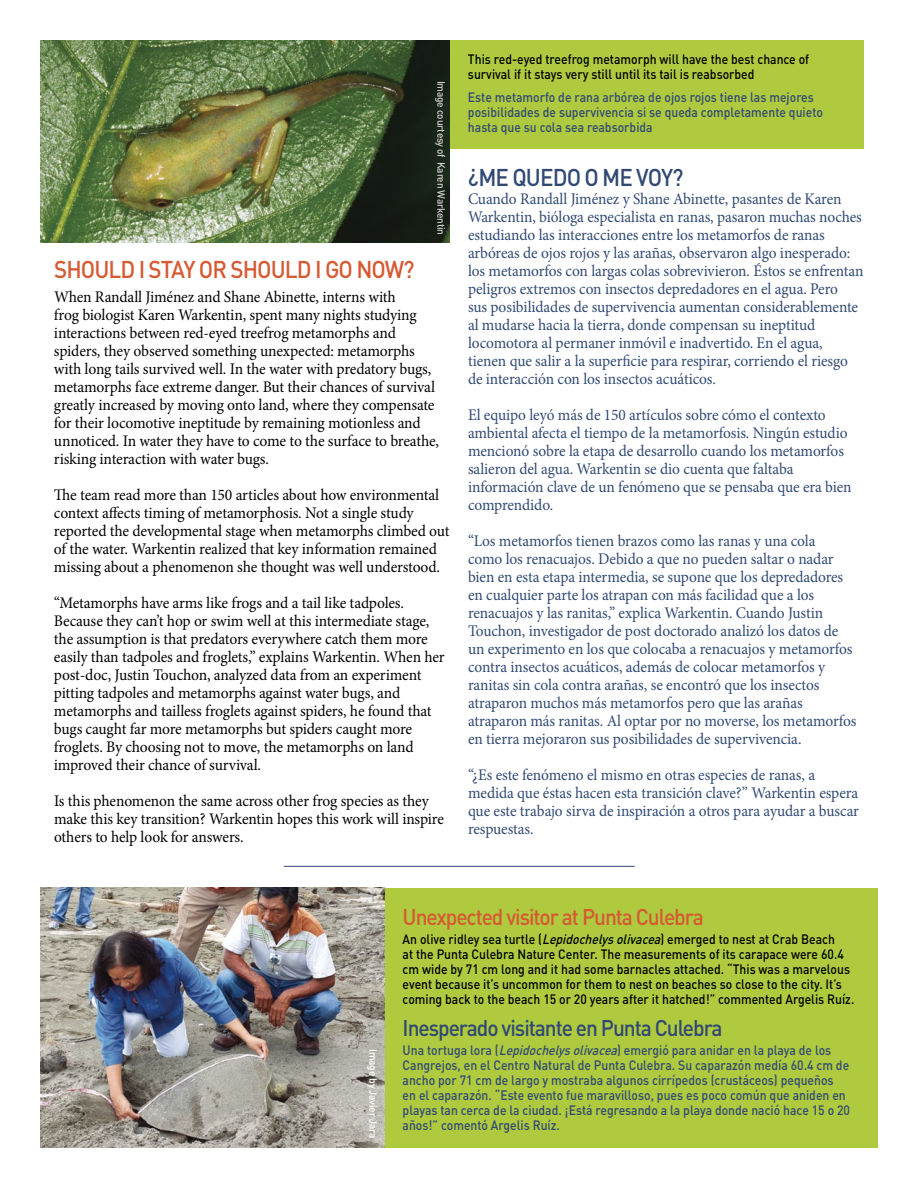
<style>
.page{position:relative;width:918px;height:1188px;background:#fff}
.page>*{position:absolute;margin:0;border:0;box-sizing:border-box;transform-origin:0 0}
.t1{font:500 24px "DIN Pro";letter-spacing:-.04em;color:#d65932;scale:.93 1}
.t2{font:500 24px "DIN Pro";letter-spacing:-.04em;color:#304973;scale:.93 1}
.t3{font:500 22.5px "DIN Pro";letter-spacing:-.05em;color:#304973;scale:.93 1}
.t4{font:500 22.5px "DIN Pro";letter-spacing:-.05em;color:#d65932;scale:.93 1}
.t5{font:16.2px/18px "Minion Pro";letter-spacing:-.005em;color:#304973;scale:.95 1}
.t6{font:16.2px/18px "Minion Pro";letter-spacing:-.005em;color:#000;scale:.95 1}
.t7{font:500 13.5px/15px "DIN Pro";color:#304973;scale:.9 1}
.t8{font:500 13.5px/15px "DIN Pro";color:#000;scale:.9 1}
.t9{font:500 10.5px "DIN Pro";letter-spacing:-.02em;color:#fff;scale:.96 1}
.s1{font-style:italic}
</style>
<div class="page">
<hr style="left:284px;top:866px;width:351px;height:1px;background:#304973">
<img style="left:40px;top:40px;width:410px;height:203px">
<div style="left:450px;top:40px;width:414px;height:109px;background:#afca3f"></div>
<div style="left:385px;top:888px;width:493px;height:260px;background:#afca3f"></div>
<img style="left:40px;top:888px;width:345px;height:260px">
<p class="t9" style="left:450px;top:81px;width:163px;rotate:90deg">Image courtesy of Karen Warkentin</p>
<h1 class="t1" style="left:54px;top:250px;width:116px">Should I stay</h1>
<h1 class="t1" style="left:199px;top:250px;width:234px">or should I go now?</h1>
<p class="t6" style="left:54px;top:288px;width:407px">When Randall Jiménez and Shane Abinette, interns with<br>frog biologist Karen Warkentin, spent many nights studying interactions between red-eyed treefrog metamorphs and spiders, they observed something unexpected: metamorphs with long tails survived well. In the water with predatory bugs, metamorphs face extreme danger. But their chances of survival greatly increased by moving onto land, where they compensate for their locomotive ineptitude by remaining motionless and unnoticed. In water they have to come to the surface to breathe, risking interaction with water bugs.</p>
<p class="t6" style="left:54px;top:486px;width:418px">The team read more than 150 articles about how environmental context affects timing of metamorphosis. Not a single study reported the developmental stage when metamorphs climbed out of the water. Warkentin realized that key information remained missing about a phenomenon she thought was well understood.</p>
<p class="t6" style="left:54px;top:594px;width:413px">“Metamorphs have arms like frogs and a tail like tadpoles.<br>Because they can’t hop or swim well at this intermediate stage, the assumption is that predators everywhere catch them more easily than tadpoles and froglets,” explains Warkentin. When her post-doc, Justin Touchon, analyzed data from an experiment pitting tadpoles and metamorphs against water bugs, and metamorphs and tailless froglets against spiders, he found that bugs caught far more metamorphs but spiders caught more froglets. By choosing not to move, the metamorphs on land improved their chance of survival.</p>
<p class="t6" style="left:54px;top:792px;width:412px">Is this phenomenon the same across other frog species as they make this key transition? Warkentin hopes this work will inspire others to help look for answers.</p>
<p class="t8" style="left:468px;top:50px;width:381px">This red-eyed treefrog metamorph will have the best chance of survival if it stays very still until its tail is reabsorbed</p>
<p class="t7" style="left:468px;top:88px;width:396px">Este metamorfo de rana arbórea de ojos rojos tiene las mejores posibilidades de supervivencia si se queda completamente quieto hasta que su cola sea reabsorbida</p>
<h1 class="t2" style="left:468px;top:158px;width:233px">¿Me quedo o me voy?</h1>
<p class="t5" style="left:468px;top:190px;width:418px">Cuando Randall Jiménez y Shane Abinette, pasantes de Karen Warkentin, bióloga especialista en ranas, pasaron muchas noches estudiando las interacciones entre los metamorfos de ranas arbóreas de ojos rojos y las arañas, observaron algo inesperado: los metamorfos con largas colas sobrevivieron. Éstos se enfrentan peligros extremos con insectos depredadores en el agua. Pero<br>sus posibilidades de supervivencia aumentan considerablemente al mudarse hacia la tierra, donde compensan su ineptitud locomotora al permaner inmóvil e inadvertido. En el agua, tienen que salir a la superficie para respirar, corriendo el riesgo de interacción con los insectos acuáticos.</p>
<p class="t5" style="left:468px;top:406px;width:405px">El equipo leyó más de 150 artículos sobre cómo el contexto ambiental afecta el tiempo de la metamorfosis. Ningún estudio mencionó sobre la etapa de desarrollo cuando los metamorfos salieron del agua. Warkentin se dio cuenta que faltaba información clave de un fenómeno que se pensaba que era bien comprendido.</p>
<p class="t5" style="left:468px;top:532px;width:411px">“Los metamorfos tienen brazos como las ranas y una cola<br>como los renacuajos. Debido a que no pueden saltar o nadar bien en esta etapa intermedia, se supone que los depredadores en cualquier parte los atrapan con más facilidad que a los renacuajos y las ranitas,” explica Warkentin. Cuando Justin Touchon, investigador de post doctorado analizó los datos de un experimento en los que colocaba a renacuajos y metamorfos contra insectos acuáticos, además de colocar metamorfos y ranitas sin cola contra arañas, se encontró que los insectos atraparon muchos más metamorfos pero que las arañas atraparon más ranitas. Al optar por no moverse, los metamorfos en tierra mejoraron sus posibilidades de supervivencia.</p>
<p class="t5" style="left:468px;top:766px;width:413px">“¿Es este fenómeno el mismo en otras especies de ranas, a medida que éstas hacen esta transición clave?” Warkentin espera que este trabajo sirva de inspiración a otros para ayudar a buscar respuestas.</p>
<p class="t9" style="left:382px;top:1049px;width:95px;rotate:90deg">Image by Javier Jara</p>
<h2 class="t4" style="left:403px;top:899px;width:325px">Unexpected visitor at Punta Culebra</h2>
<p class="t8" style="left:403px;top:931px;width:503px">An olive ridley sea turtle (<span class="s1">Lepidochelysolivacea</span>) emerged to nest at Crab Beach<br>at the Punta Culebra Nature Center. The measurements of its carapace were 60.4 cm wide by 71 cm long and it had some barnacles attached. “This was a marvelous event because it’s uncommon for them to nest on beaches so close to the city. It’s coming back to the beach 15 or 20 years after it hatched!” commented Argelis Ruíz.</p>
<h2 class="t3" style="left:403px;top:1010px;width:346px">Inesperado visitante en Punta Culebra</h2>
<p class="t7" style="left:403px;top:1042px;width:499px">Una tortuga lora (<span class="s1">Lepidochelysolivacea</span>) emergió para anidar en la playa de los Cangrejos, en el Centro Natural de Punta Culebra. Su caparazón medía 60.4 cm de ancho por 71 cm de largo y mostraba algunos cirrípedos (crustáceos) pequeños en el caparazón. “Este evento fue maravilloso, pues es poco común que aniden en playas tan cerca de la ciudad. ¡Está regresando a la playa donde nació hace 15 o 20 años!” comentó Argelis Ruíz.</p>
</div>
